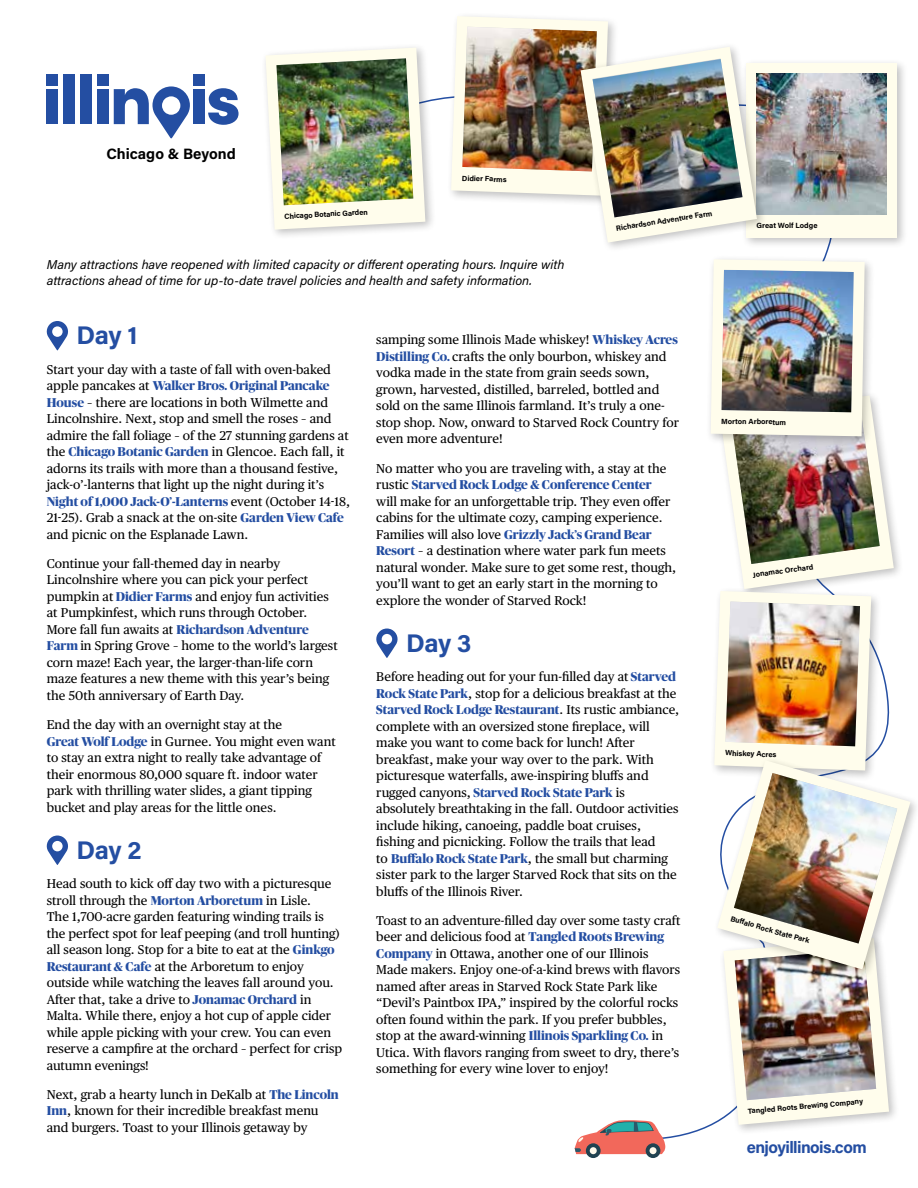
<style>
.page{position:relative;width:918px;height:1188px;background:#fff}
.page>*{position:absolute;margin:0;border:0;box-sizing:border-box;transform-origin:0 0}
.t1{font:700 25.5px "Acumin Pro";letter-spacing:-.02em;color:#244ea2}
.t2{font:700 16.5px "Acumin Pro";letter-spacing:-.035em;color:#244ea2}
.t3{font:700 15px "Acumin Pro";color:#000}
.t4{font:12.75px/16.5px "Publico Text";color:#000}
.t5{font:700 12.75px "Publico Banner";color:#244ea2}
.t6{font:italic 12.75px/16.5px "Acumin Pro";color:#000}
.t7{font:700 7.5px "Acumin Pro";color:#000}
.s1{font-family:"Publico Text";font-weight:400;color:#000}
.s2{font-family:"Publico Banner";font-weight:700;color:#244ea2}
</style>
<div class="page">
<div style="left:646px;top:1143px;width:14px;height:15px;background:#214351;border-radius:50%"></div>
<svg style="left:586px;top:1143px;width:15px;height:15px"></svg>
<svg style="left:46px;top:321px;width:22px;height:29px"></svg>
<svg style="left:46px;top:836px;width:22px;height:29px"></svg>
<div style="left:261px;top:43px;width:175px;height:198px;background:#000;opacity:.25"></div>
<svg style="left:266px;top:48px;width:159px;height:182px"></svg>
<img style="left:276px;top:58px;width:137px;height:147px">
<div style="left:741px;top:59px;width:167px;height:190px;background:#000;opacity:.25"></div>
<div style="left:746px;top:64px;width:151px;height:174px;background:#fffdec"></div>
<img style="left:768px;top:74px;width:118px;height:140px">
<div style="left:576px;top:42px;width:192px;height:211px;background:#000;opacity:.25"></div>
<img style="left:451px;top:16px;width:306px;height:227px">
<img style="left:593px;top:59px;width:150px;height:158px">
<div style="left:713px;top:756px;width:205px;height:224px;background:#000;opacity:.25"></div>
<img style="left:575px;top:259px;width:335px;height:895px">
<img style="left:734px;top:773px;width:163px;height:171px">
<div style="left:47px;top:89px;width:11px;height:35px;background:#244ea2"></div>
<div style="left:64px;top:74px;width:11px;height:50px;background:#244ea2"></div>
<div style="left:80px;top:74px;width:11px;height:50px;background:#244ea2"></div>
<div style="left:97px;top:89px;width:11px;height:35px;background:#244ea2"></div>
<div style="left:193px;top:89px;width:12px;height:35px;background:#244ea2"></div>
<svg style="left:208px;top:88px;width:31px;height:37px"></svg>
<div style="left:47px;top:74px;width:11px;height:11px;background:#244ea2"></div>
<div style="left:97px;top:74px;width:11px;height:11px;background:#244ea2"></div>
<div style="left:193px;top:74px;width:12px;height:11px;background:#244ea2"></div>
<svg style="left:114px;top:86px;width:76px;height:52px"></svg>
<p class="t3" style="left:106px;top:143px;width:131px">Chicago &amp; Beyond</p>
<p class="t7" style="left:284px;top:211px;width:85px;rotate:-3deg">Chicago Botanic Garden</p>
<p class="t7" style="left:462px;top:173px;width:46px;rotate:2deg">Didier Farms</p>
<p class="t6" style="left:47px;top:255px;width:519px">Many attractions have reopened with limited capacity or different operating hours. Inquire with attractions ahead of time for up-to-date travel policies and health and safety information.</p>
<p class="t7" style="left:615px;top:223px;width:99px;rotate:-9deg">Richardson Adventure Farm</p>
<p class="t7" style="left:757px;top:220px;width:62px">Great Wolf Lodge</p>
<h1 class="t1" style="left:77px;top:318px;width:63px">Day 1</h1>
<p class="t4" style="left:47px;top:360px;width:286px">Start your day with a taste of fall with oven-baked</p>
<p class="t5" style="left:47px;top:377px;width:284px"><span class="s1">apple pancakes at</span> Walker Bros. Original Pancake</p>
<p class="t4" style="left:47px;top:393px;width:303px"><span class="s2">House</span> – there are locations in both Wilmette and Lincolnshire. Next, stop and smell the roses – and admire the fall foliage – of the 27 stunning gardens at the <span class="s2">Chicago Botanic Garden</span> in Glencoe. Each fall, it adorns its trails with more than a thousand festive, jack-o’-lanterns that light up the night during it’s</p>
<p class="t5" style="left:47px;top:492px;width:305px">Night of 1,000 Jack-O’-Lanterns <span class="s1">event (October 14-18,</span></p>
<p class="t4" style="left:47px;top:509px;width:299px">21-25). Grab a snack at the on-site <span class="s2">Garden View Cafe </span>and picnic on the Esplanade Lawn.</p>
<p class="t4" style="left:47px;top:554px;width:292px">Continue your fall-themed day in nearby Lincolnshire where you can pick your perfect pumpkin at <span class="s2">Didier Farms</span> and enjoy fun activities at Pumpkinfest, which runs through October.<br>More fall fun awaits at <span class="s2">Richardson Adventure Farm</span> in Spring Grove – home to the world’s largest corn maze! Each year, the larger-than-life corn maze features a new theme with this year’s being the 50th anniversary of Earth Day.</p>
<p class="t4" style="left:47px;top:716px;width:291px">End the day with an overnight stay at the<br><span class="s2">Great Wolf Lodge</span> in Gurnee. You might even want to stay an extra night to really take advantage of their enormous 80,000 square ft. indoor water park with thrilling water slides, a giant tipping bucket and play areas for the little ones.</p>
<h1 class="t1" style="left:77px;top:832px;width:67px">Day 2</h1>
<p class="t4" style="left:47px;top:875px;width:297px">Head south to kick off day two with a picturesque stroll through the <span class="s2">Morton Arboretum</span> in Lisle.<br>The 1,700-acre garden featuring winding trails is the perfect spot for leaf peeping (and troll hunting) all season long. Stop for a bite to eat at the <span class="s2">Ginkgo Restaurant &amp; Cafe</span> at the Arboretum to enjoy outside while watching the leaves fall around you.<br>After that, take a drive to <span class="s2">Jonamac Orchard</span> in Malta. While there, enjoy a hot cup of apple cider while apple picking with your crew. You can even reserve a campfire at the orchard – perfect for crisp autumn evenings!</p>
<p class="t4" style="left:47px;top:1085px;width:294px">Next, grab a hearty lunch in DeKalb at <span class="s2">The Lincoln<br>Inn</span>, known for their incredible breakfast menu and burgers. Toast to your Illinois getaway by</p>
<p class="t4" style="left:376px;top:331px;width:304px">samping some Illinois Made whiskey! <span class="s2">Whiskey Acres Distilling Co.</span> crafts the only bourbon, whiskey and vodka made in the state from grain seeds sown, grown, harvested, distilled, barreled, bottled and sold on the same Illinois farmland. It’s truly a one&shy;stop shop. Now, onward to Starved Rock Country for even more adventure!</p>
<p class="t4" style="left:376px;top:459px;width:292px">No matter who you are traveling with, a stay at the</p>
<p class="t5" style="left:376px;top:476px;width:277px"><span class="s1">rustic</span> Starved Rock Lodge &amp; Conference Center</p>
<p class="t4" style="left:376px;top:492px;width:296px">will make for an unforgettable trip. They even offer cabins for the ultimate cozy, camping experience.</p>
<p class="t5" style="left:376px;top:525px;width:277px"><span class="s1">Families will also love</span> Grizzly Jack’s Grand Bear</p>
<p class="t4" style="left:376px;top:542px;width:301px"><span class="s2">Resort</span> – a destination where water park fun meets natural wonder. Make sure to get some rest, though, you’ll want to get an early start in the morning to explore the wonder of Starved Rock!</p>
<h1 class="t1" style="left:406px;top:625px;width:67px">Day 3</h1>
<p class="t4" style="left:376px;top:668px;width:302px">Before heading out for your fun-filled day at <span class="s2">Starved<br>Rock State Park</span>, stop for a delicious breakfast at the</p>
<p class="t5" style="left:376px;top:701px;width:304px">Starved Rock Lodge Restaurant<span class="s1">. Its rustic ambiance,</span></p>
<p class="t4" style="left:376px;top:717px;width:279px">complete with an oversized stone fireplace, will make you want to come back for lunch! After breakfast, make your way over to the park. With picturesque waterfalls, awe-inspiring bluffs and</p>
<p class="t5" style="left:376px;top:783px;width:250px"><span class="s1">rugged canyons,</span> Starved Rock State Park <span class="s1">is</span></p>
<p class="t4" style="left:376px;top:800px;width:304px">absolutely breathtaking in the fall. Outdoor activities include hiking, canoeing, paddle boat cruises, fishing and picnicking. Follow the trails that lead<br>to <span class="s2">Buffalo Rock State Park</span>, the small but charming sister park to the larger Starved Rock that sits on the bluffs of the Illinois River.</p>
<p class="t4" style="left:376px;top:911px;width:306px">Toast to an adventure-filled day over some tasty craft beer and delicious food at <span class="s2">Tangled Roots Brewing Company</span> in Ottawa, another one of our Illinois Made makers. Enjoy one-of-a-kind brews with flavors named after areas in Starved Rock State Park like “Devil’s Paintbox IPA,” inspired by the colorful rocks often found within the park. If you prefer bubbles, stop at the award-winning <span class="s2">Illinois Sparkling Co.</span> in Utica. With flavors ranging from sweet to dry, there’s something for every wine lover to enjoy!</p>
<p class="t7" style="left:721px;top:416px;width:66px;rotate:1deg">Morton Arboretum</p>
<p class="t7" style="left:752px;top:570px;width:63px;rotate:-8deg">Jonamac Orchard</p>
<p class="t7" style="left:725px;top:748px;width:53px;rotate:2deg">Whiskey Acres</p>
<p class="t7" style="left:732px;top:913px;width:83px;rotate:16deg">Buff alo Rock State Park</p>
<p class="t7" style="left:747px;top:1106px;width:117px;rotate:-5deg">Tangled Roots Brewing Company</p>
<p class="t2" style="left:747px;top:1136px;width:121px">enjoyillinois.com</p>
</div>
